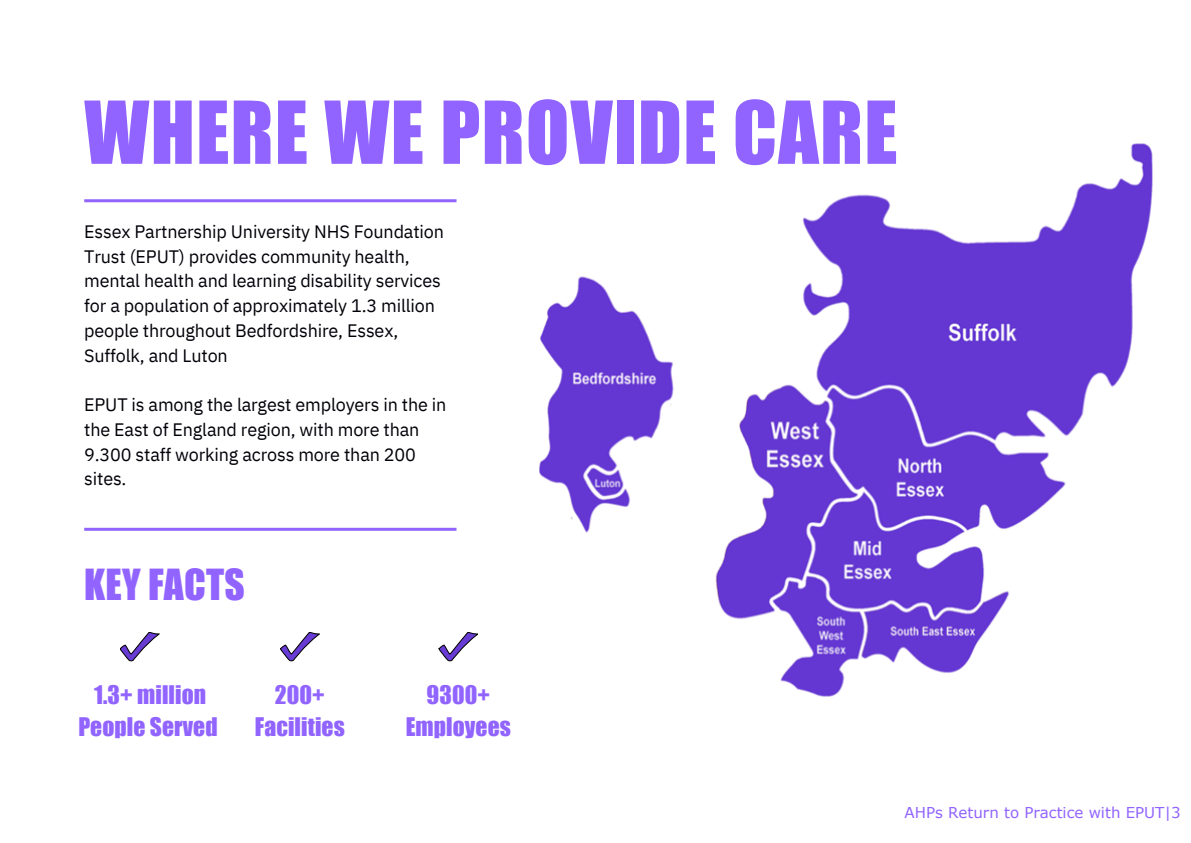
<style>
.page{position:relative;width:1191px;height:843px;background:#fff}
.page>*{position:absolute;margin:0;border:0;box-sizing:border-box;transform-origin:0 0}
.t1{font:80px "Impact";letter-spacing:.015em;color:#9164ff}
.t2{font:39.3px "Impact";letter-spacing:.005em;color:#9164ff}
.t3{font:23.5px/32.2px "Impact";letter-spacing:.005em;color:#9164ff;text-align:center}
.t4{font:18px/24.8px "IBM Plex Sans";letter-spacing:-.01em;color:#000108}
.t5{font:15px "Verdana";color:#9164ff}
</style>
<div class="page">
<img style="left:539px;top:143px;width:614px;height:554px">
<svg style="left:439px;top:632px;width:39px;height:29px"></svg>
<svg style="left:120px;top:632px;width:39px;height:29px"></svg>
<svg style="left:280px;top:632px;width:39px;height:29px"></svg>
<hr style="left:84px;top:199px;width:372px;height:3px;background:#9164ff">
<hr style="left:84px;top:527px;width:372px;height:3px;background:#9164ff">
<p class="t1" style="left:84px;top:83px;width:814px">WHERE WE PROVIDE CARE</p>
<h4 class="t4" style="left:84px;top:218px;width:361px">Essex Partnership University NHS Foundation Trust (EPUT) provides community health, mental health and learning disability services for a population of approximately 1.3 million people throughout Bedfordshire, Essex, Suffolk, and Luton</h4>
<h4 class="t4" style="left:84px;top:392px;width:364px">EPUT is among the largest employers in the in the East of England region, with more than 9.300 staff working across more than 200 sites.</h4>
<h2 class="t2" style="left:84px;top:560px;width:162px">KEY FACTS</h2>
<p class="t3" style="left:78px;top:678px;width:141px">1.3+ million<br>People Served</p>
<p class="t3" style="left:405px;top:678px;width:107px">9300+<br>Employees</p>
<p class="t3" style="left:255px;top:678px;width:91px">200+<br>Facilities</p>
<h3 class="t5" style="left:904px;top:803px;width:278px">AHPs Return to Practice with EPUT|3</h3>
</div>
